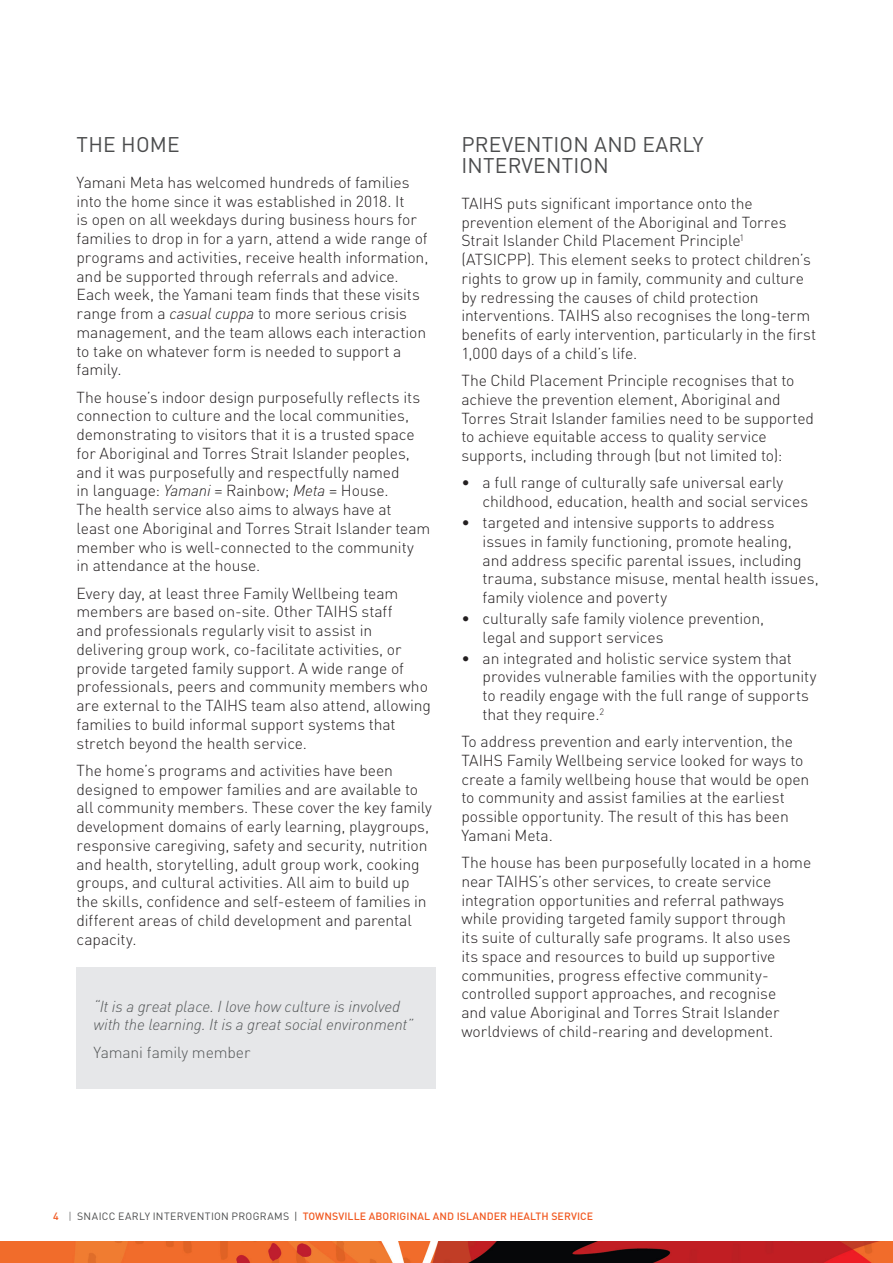
<style>
.page{position:relative;width:893px;height:1263px;background:#fff}
.page>*{position:absolute;margin:0;border:0;box-sizing:border-box;transform-origin:0 0}
.H3_-_14_14pt_Light{font:21px/21px "DINOT";letter-spacing:.01em;color:#4b4c4d}
.Body_Text_Plain{font:300 15.75px/18.8px "DINOT";letter-spacing:-.005em;color:#231f20}
.Body_-_DOT_points__n{font:300 15.75px/18.8px "DINOT";letter-spacing:-.01em;color:#231f20}
.Body_-_DOT_points__L{font:300 15.75px/18.8px "DINOT";letter-spacing:-.005em;color:#231f20}
.Body_-_Indented_quot{font:italic 300 15.75px/18.8px "DINOT";letter-spacing:-.01em;color:#545758}
.Body_-_Indented_quot-2{font:300 15.75px "DINOT";letter-spacing:-.01em;color:#545758}
.t1{font:500 10.5px "DINOT";letter-spacing:.01em;color:#f15921}
.s1{font-style:italic}
.s2{font-weight:300;color:#4b4c4d}
.s3{font-weight:400;color:#4b4c4d}
</style>
<div class="page">
<img style="left:0;top:1242px;width:893px;height:21px">
<div style="left:77px;top:968px;width:359px;height:121px;background:#e6e7e9"></div>
<p class="H3_-_14_14pt_Light" style="left:77px;top:134px;width:105px">THE HOME</p>
<p class="Body_Text_Plain" style="left:77px;top:173px;width:353px">Yamani Meta has welcomed hundreds of families into the home since it was established in 2018. It<br>is open on all weekdays during business hours for families to drop in for a yarn, attend a wide range of programs and activities, receive health information, and be supported through referrals and advice.<br>Each week, the Yamani team finds that these visits range from a <span class="s1">casual cuppa</span> to more serious crisis management, and the team allows each interaction to take on whatever form is needed to support a family.</p>
<p class="Body_Text_Plain" style="left:77px;top:387px;width:355px">The house’s indoor design purposefully reflects its connection to culture and the local communities, demonstrating to visitors that it is a trusted space for Aboriginal and Torres Strait Islander peoples, and it was purposefully and respectfully named<br>in language: <span class="s1">Yamani</span> = Rainbow; <span class="s1">Meta</span> = House.<br>The health service also aims to always have at<br>least one Aboriginal and Torres Strait Islander team member who is well-connected to the community in attendance at the house.</p>
<p class="Body_Text_Plain" style="left:77px;top:583px;width:356px">Every day, at least three Family Wellbeing team members are based on-site. Other TAIHS staff<br>and professionals regularly visit to assist in delivering group work, co-facilitate activities, or provide targeted family support. A wide range of professionals, peers and community members who are external to the TAIHS team also attend, allowing families to build informal support systems that stretch beyond the health service.</p>
<p class="Body_Text_Plain" style="left:77px;top:761px;width:357px">The home’s programs and activities have been designed to empower families and are available to all community members. These cover the key family development domains of early learning, playgroups, responsive caregiving, safety and security, nutrition and health, storytelling, adult group work, cooking groups, and cultural activities. All aim to build up the skills, confidence and self-esteem of families in different areas of child development and parental capacity.</p>
<p class="Body_-_Indented_quot" style="left:94px;top:996px;width:321px">“It is a great place. I love how culture is involved with the learning. It is a great social environment”</p>
<p class="Body_-_Indented_quot-2" style="left:94px;top:1042px;width:158px">Yamani family member</p>
<p class="H3_-_14_14pt_Light" style="left:461px;top:134px;width:244px">PREVENTION AND EARLY<br>INTERVENTION</p>
<p class="Body_Text_Plain" style="left:461px;top:194px;width:356px">TAIHS puts significant importance onto the prevention element of the Aboriginal and Torres Strait Islander Child Placement Principle<sup>1 </sup>(ATSICPP). This element seeks to protect children’s rights to grow up in family, community and culture by redressing the causes of child protection interventions. TAIHS also recognises the long-term benefits of early intervention, particularly in the first 1,000 days of a child’s life.</p>
<p class="Body_Text_Plain" style="left:461px;top:371px;width:354px">The Child Placement Principle recognises that to achieve the prevention element, Aboriginal and Torres Strait Islander families need to be supported to achieve equitable access to quality service supports, including through (but not limited to):</p>
<p class="Body_-_DOT_points__n" style="left:483px;top:473px;width:327px;text-indent:-21px">• a full range of culturally safe universal early childhood, education, health and social services</p>
<p class="Body_-_DOT_points__n" style="left:483px;top:513px;width:338px;text-indent:-21px">• targeted and intensive supports to address issues in family functioning, promote healing, and address specific parental issues, including trauma, substance misuse, mental health issues, family violence and poverty</p>
<p class="Body_-_DOT_points__n" style="left:483px;top:609px;width:283px;text-indent:-21px">• culturally safe family violence prevention, legal and support services</p>
<p class="Body_-_DOT_points__L" style="left:483px;top:648px;width:335px;text-indent:-21px">• an integrated and holistic service system that provides vulnerable families with the opportunity to readily engage with the full range of supports that they require.<sup>2</sup></p>
<p class="Body_Text_Plain" style="left:461px;top:732px;width:349px">To address prevention and early intervention, the TAIHS Family Wellbeing service looked for ways to create a family wellbeing house that would be open to community and assist families at the earliest possible opportunity. The result of this has been Yamani Meta.</p>
<p class="Body_Text_Plain" style="left:461px;top:853px;width:351px">The house has been purposefully located in a home near TAIHS’s other services, to create service integration opportunities and referral pathways while providing targeted family support through<br>its suite of culturally safe programs. It also uses<br>its space and resources to build up supportive communities, progress effective community&shy;controlled support approaches, and recognise<br>and value Aboriginal and Torres Strait Islander worldviews of child-rearing and development.</p>
<p class="t1" style="left:53px;top:1209px;width:542px">4 <span class="s2">|</span> <span class="s3">SNAICC EARLY INTERVENTION PROGRAMS |</span> TOWNSVILLE ABORIGINAL AND ISLANDER HEALTH SERVICE</p>
</div>
